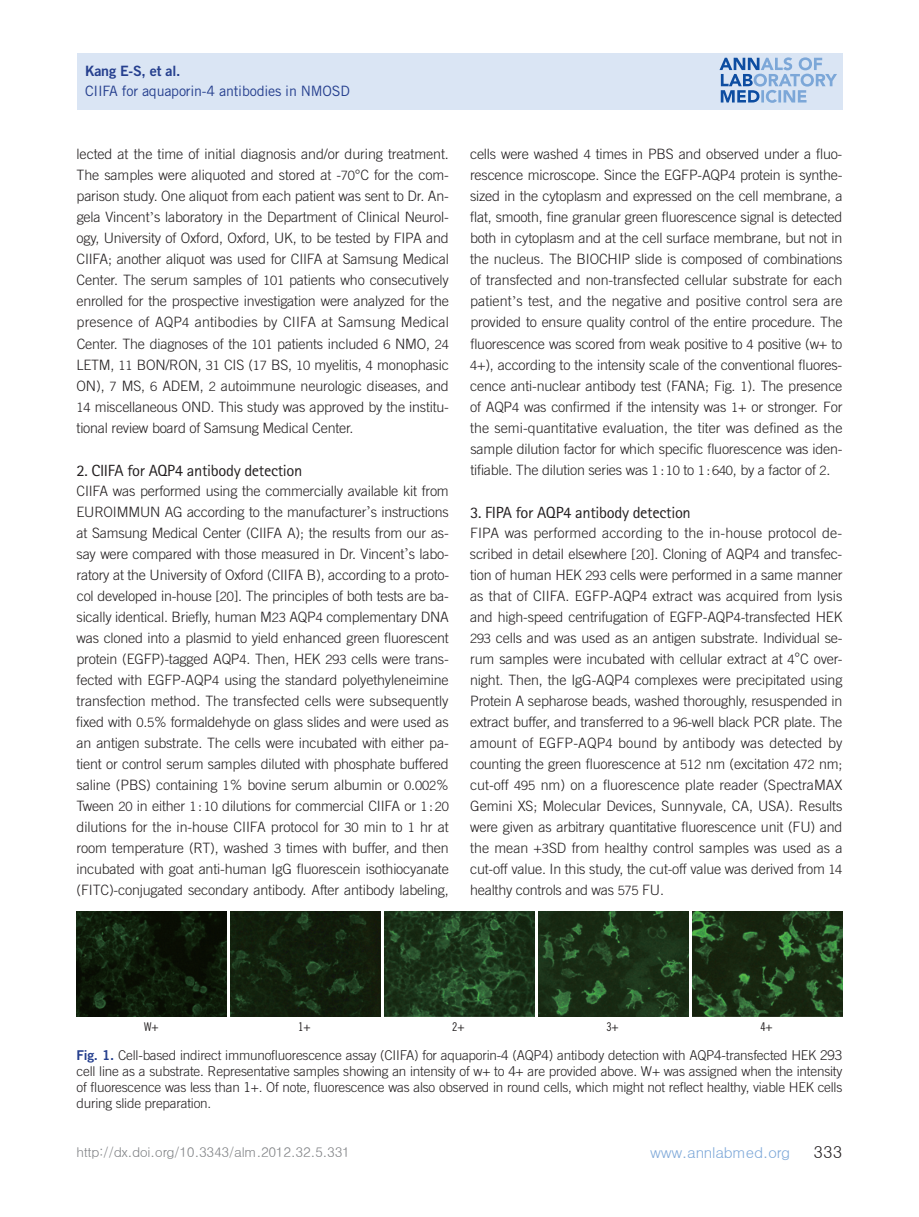
<style>
.page{position:relative;width:919px;height:1217px;background:#fff}
.page>*{position:absolute;margin:0;border:0;box-sizing:border-box;transform-origin:0 0}
.t1{font:16.5px "Dotum";color:#231f20}
.t2{font:16.2px "Rotis Sans Serif Std";letter-spacing:-.02em;color:#231f20}
.t3{font:15px "Dotum";letter-spacing:-.02em;color:#7ca7d8}
.t4{font:300 14.25px/21px "Trade Gothic LT Std";letter-spacing:-.015em;color:#231f20;text-align:justify}
.t5{font:14.25px "Trade Gothic LT Std";letter-spacing:-.015em;color:#253f8e}
.t6{font:14.25px "Trade Gothic LT Std Bd 2";letter-spacing:-.015em;color:#253f8e}
.t7{font:300 13.5px/16.2px "Trade Gothic LT Std";letter-spacing:-.015em;color:#231f20;text-align:justify}
.t8{font:13.5px "Dotum";letter-spacing:-.03em;color:#808285}
.t9{font:12px "Trade Gothic LT Std Cn 18";color:#231f20}
.s1{font-size:12.75px}
.s2{font-family:"Times New Roman";font-weight:400}
.s3{font-family:"Trade Gothic LT Std Bd 2";font-weight:400;color:#253f8e}
</style>
<div class="page">
<div style="left:77px;top:53px;width:765px;height:56px;background:#dae5f4"></div>
<svg style="left:719px;top:57px;width:118px;height:46px"></svg>
<img style="left:77px;top:911px;width:149px;height:105px">
<img style="left:230px;top:911px;width:150px;height:105px">
<img style="left:384px;top:911px;width:150px;height:105px">
<img style="left:538px;top:911px;width:150px;height:105px">
<img style="left:692px;top:911px;width:150px;height:105px">
<p class="t6" style="left:85px;top:62px;width:97px">Kang E-S, et al.</p>
<p class="t5" style="left:85px;top:82px;width:266px">CIIFA for aquaporin-4 antibodies in NMOSD</p>
<p class="t4" style="left:76px;top:143px;width:374px">lected at the time of initial diagnosis and/or during treatment.<br>The samples were aliquoted and stored at -<span class="s1">70</span>°C for the com&shy;parison study. One aliquot from each patient was sent to Dr. An&shy;gela Vincent<span class="s2">’</span>s laboratory in the Department of Clinical Neurol&shy;ogy, University of Oxford, Oxford, UK, to be tested by FIPA and CIIFA; another aliquot was used for CIIFA at Samsung Medical Center. The serum samples of <span class="s1">101</span> patients who consecutively enrolled for the prospective investigation were analyzed for the presence of AQP<span class="s1">4</span> antibodies by CIIFA at Samsung Medical Center. The diagnoses of the <span class="s1">101</span> patients included <span class="s1">6</span> NMO, <span class="s1">24<br></span>LETM, <span class="s1">11</span> BON/RON, <span class="s1">31</span> CIS (<span class="s1">17</span> BS, <span class="s1">10</span> myelitis, <span class="s1">4</span> monophasic ON), <span class="s1">7</span> MS, <span class="s1">6</span> ADEM, <span class="s1">2</span> autoimmune neurologic diseases, and <span class="s1">14</span> miscellaneous OND. This study was approved by the institu&shy;tional review board of Samsung Medical Center.</p>
<p class="t2" style="left:77px;top:460px;width:227px">2. CIIFA for AQP4 antibody detection</p>
<p class="t4" style="left:76px;top:479px;width:374px">CIIFA was performed using the commercially available kit from EUROIMMUN AG according to the manufacturer<span class="s2">’</span>s instructions at Samsung Medical Center (CIIFA A); the results from our as&shy;say were compared with those measured in Dr. Vincent<span class="s2">’</span>s labo&shy;ratory at the University of Oxford (CIIFA B), according to a proto&shy;col developed in-house [<span class="s1">20</span>]. The principles of both tests are ba&shy;sically identical. Briefly, human M<span class="s1">23</span> AQP<span class="s1">4</span> complementary DNA was cloned into a plasmid to yield enhanced green fluorescent protein (EGFP)-tagged AQP<span class="s1">4</span>. Then, HEK <span class="s1">293</span> cells were trans&shy;fected with EGFP-AQP<span class="s1">4</span> using the standard polyethyleneimine transfection method. The transfected cells were subsequently fixed with <span class="s1">0</span>.<span class="s1">5</span>% formaldehyde on glass slides and were used as an antigen substrate. The cells were incubated with either pa&shy;tient or control serum samples diluted with phosphate buffered saline (PBS) containing <span class="s1">1</span>% bovine serum albumin or <span class="s1">0</span>.<span class="s1">002</span>% Tween <span class="s1">20</span> in either <span class="s1">1</span>:<span class="s1">10</span> dilutions for commercial CIIFA or <span class="s1">1</span>:<span class="s1">20 </span>dilutions for the in-house CIIFA protocol for <span class="s1">30</span> min to <span class="s1">1</span> hr at room temperature (RT), washed <span class="s1">3</span> times with buffer, and then incubated with goat anti-human IgG fluorescein isothiocyanate (FITC)-conjugated secondary antibody. After antibody labeling,</p>
<p class="t4" style="left:470px;top:143px;width:374px">cells were washed <span class="s1">4</span> times in PBS and observed under a fluo&shy;rescence microscope. Since the EGFP-AQP<span class="s1">4</span> protein is synthe&shy;sized in the cytoplasm and expressed on the cell membrane, a flat, smooth, fine granular green fluorescence signal is detected both in cytoplasm and at the cell surface membrane, but not in the nucleus. The BIOCHIP slide is composed of combinations of transfected and non-transfected cellular substrate for each patient<span class="s2">’</span>s test, and the negative and positive control sera are provided to ensure quality control of the entire procedure. The fluorescence was scored from weak positive to <span class="s1">4</span> positive (w+ to <span class="s1">4</span>+), according to the intensity scale of the conventional fluores&shy;cence anti-nuclear antibody test (FANA; Fig. <span class="s1">1</span>). The presence of AQP<span class="s1">4</span> was confirmed if the intensity was <span class="s1">1</span>+ or stronger. For the semi-quantitative evaluation, the titer was defined as the sample dilution factor for which specific fluorescence was iden&shy;tifiable. The dilution series was <span class="s1">1</span>:<span class="s1">10</span> to <span class="s1">1</span>:<span class="s1">640</span>, by a factor of <span class="s1">2</span>.</p>
<p class="t2" style="left:470px;top:502px;width:222px">3. FIPA for AQP4 antibody detection</p>
<p class="t4" style="left:470px;top:521px;width:374px">FIPA was performed according to the in-house protocol de&shy;scribed in detail elsewhere [<span class="s1">20</span>]. Cloning of AQP<span class="s1">4</span> and transfec&shy;tion of human HEK <span class="s1">293</span> cells were performed in a same manner as that of CIIFA. EGFP-AQP<span class="s1">4</span> extract was acquired from lysis and high-speed centrifugation of EGFP-AQP<span class="s1">4</span>-transfected HEK <span class="s1">293</span> cells and was used as an antigen substrate. Individual se&shy;rum samples were incubated with cellular extract at <span class="s1">4</span>°C over&shy;night. Then, the IgG-AQP<span class="s1">4</span> complexes were precipitated using Protein A sepharose beads, washed thoroughly, resuspended in extract buffer, and transferred to a <span class="s1">96</span>-well black PCR plate. The amount of EGFP-AQP<span class="s1">4</span> bound by antibody was detected by counting the green fluorescence at <span class="s1">512</span> nm (excitation <span class="s1">472</span> nm; cut-off <span class="s1">495</span> nm) on a fluorescence plate reader (SpectraMAX Gemini XS; Molecular Devices, Sunnyvale, CA, USA). Results were given as arbitrary quantitative fluorescence unit (FU) and the mean +<span class="s1">3</span>SD from healthy control samples was used as a cut-off value. In this study, the cut-off value was derived from <span class="s1">14 </span>healthy controls and was <span class="s1">575</span> FU.</p>
<p class="t9" style="left:144px;top:1019px;width:16px">W+</p>
<p class="t9" style="left:298px;top:1019px;width:14px">1+</p>
<p class="t9" style="left:452px;top:1019px;width:14px">2+</p>
<p class="t9" style="left:606px;top:1019px;width:14px">3+</p>
<p class="t9" style="left:760px;top:1019px;width:14px">4+</p>
<p class="t7" style="left:77px;top:1046px;width:767px"><span class="s3">Fig. 1.</span> Cell-based indirect immunofluorescence assay (CIIFA) for aquaporin-4 (AQP4) antibody detection with AQP4-transfected HEK 293 cell line as a substrate. Representative samples showing an intensity of w+ to 4+ are provided above. W+ was assigned when the intensity of fluorescence was less than 1+. Of note, fluorescence was also observed in round cells, which might not reflect healthy, viable HEK cells during slide preparation.</p>
<p class="t8" style="left:77px;top:1145px;width:275px">http://dx.doi.org/10.3343/alm.2012.32.5.331</p>
<p class="t3" style="left:650px;top:1144px;width:142px">www.annlabmed.org</p>
<p class="t1" style="left:813px;top:1143px;width:30px">333</p>
</div>
